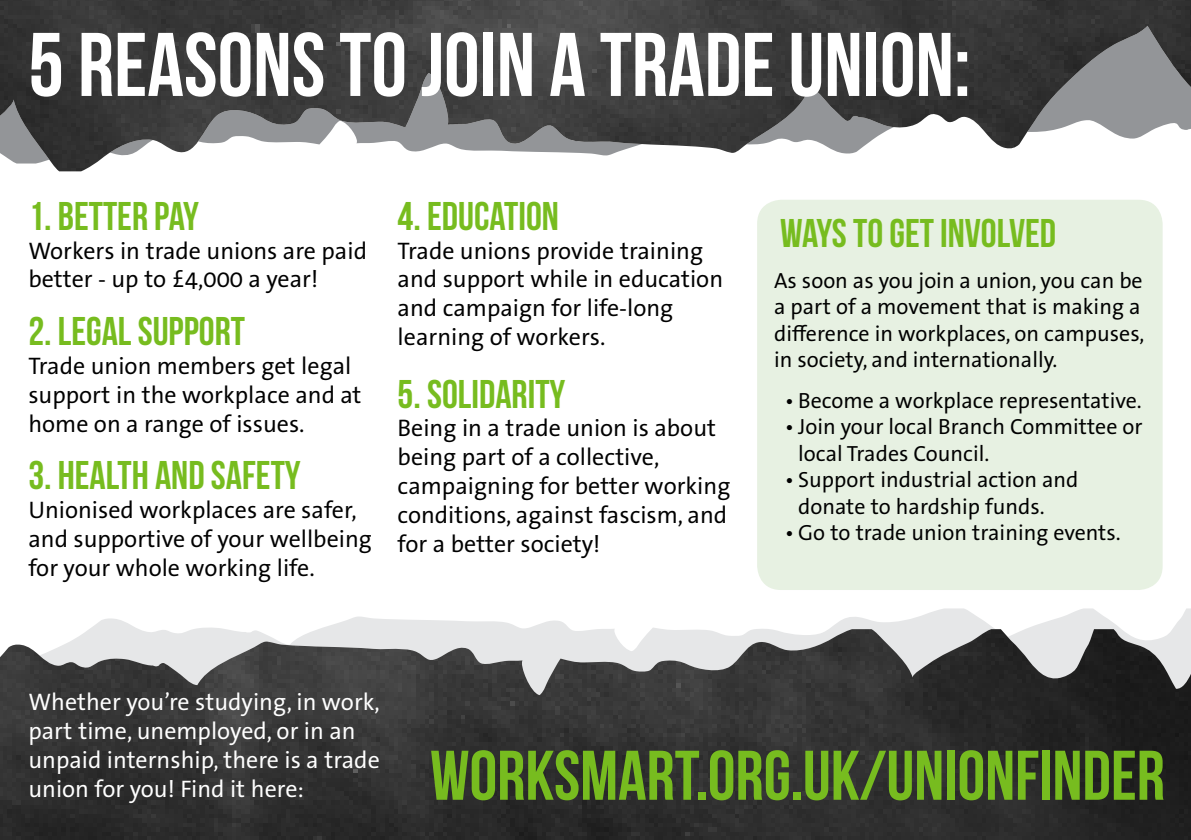
<style>
.page{position:relative;width:1191px;height:840px;background:#fff}
.page>*{position:absolute;margin:0;border:0;box-sizing:border-box;transform-origin:0 0}
.t1{font:90px "Bebas Neue";color:#fff}
.t2{font:70px "Bebas Neue";color:#77bc1f}
.t3{font:40px "Bebas Neue";color:#77bc1f}
.t4{font:24px/28.8px "The Sans Office";color:#000}
.t5{font:24px/28.8px "The Sans Office";color:#fff}
.t6{font:22px/26.4px "The Sans Office";color:#000}
</style>
<div class="page">
<img style="left:0;top:0;width:1191px;height:171px">
<svg style="left:91px;top:608px;width:1100px;height:20px"></svg>
<img style="left:0;top:628px;width:1191px;height:211px">
<div style="left:757px;top:200px;width:405px;height:389px;background:#e7f1e2;border-radius:24px"></div>
<h1 class="t1" style="left:28px;top:15px;width:944px">5 REASONS TO JOIN A TRADE UNION:</h1>
<h3 class="t3" style="left:28px;top:194px;width:172px">1. BETTER PAY</h3>
<p class="t4" style="left:28px;top:235px;width:340px">Workers in trade unions are paid better - up to £4,000 a year!</p>
<h3 class="t3" style="left:28px;top:309px;width:218px">2. LEGAL SUPPORT</h3>
<p class="t4" style="left:28px;top:350px;width:335px">Trade union members get legal support in the workplace and at home on a range of issues.</p>
<h3 class="t3" style="left:28px;top:453px;width:274px">3. HEALTH AND SAFETY</h3>
<p class="t4" style="left:28px;top:494px;width:345px">Unionised workplaces are safer, and supportive of your wellbeing for your whole working life.</p>
<h3 class="t3" style="left:397px;top:194px;width:163px">4. EDUCATION</h3>
<p class="t4" style="left:397px;top:235px;width:327px">Trade unions provide training and support while in education and campaign for life-long learning of workers.</p>
<h3 class="t3" style="left:397px;top:371px;width:169px">5. SOLIDARITY</h3>
<p class="t4" style="left:397px;top:413px;width:334px">Being in a trade union is about being part of a collective, campaigning for better working conditions, against fascism, and for a better society!</p>
<h3 class="t3" style="left:780px;top:211px;width:277px">WAYS TO GET INVOLVED</h3>
<p class="t6" style="left:774px;top:266px;width:372px">As soon as you join a union, you can be a part of a movement that is making a difference in workplaces, on campuses, in society, and internationally.</p>
<p class="t6" style="left:784px;top:386px;width:359px">• Become a workplace representative.</p>
<p class="t6" style="left:798px;top:413px;width:346px;text-indent:-14px">• Join your local Branch Committee or local Trades Council.</p>
<p class="t6" style="left:798px;top:465px;width:282px;text-indent:-14px">• Support industrial action and donate to hardship funds.</p>
<p class="t6" style="left:784px;top:518px;width:338px">• Go to trade union training events.</p>
<p class="t5" style="left:28px;top:686px;width:353px">Whether you’re studying, in work, part time, unemployed, or in an unpaid internship, there is a trade union for you! Find it here:</p>
<h2 class="t2" style="left:430px;top:736px;width:736px">WORKSMART.ORG.UK/UNIONFINDER</h2>
</div>
